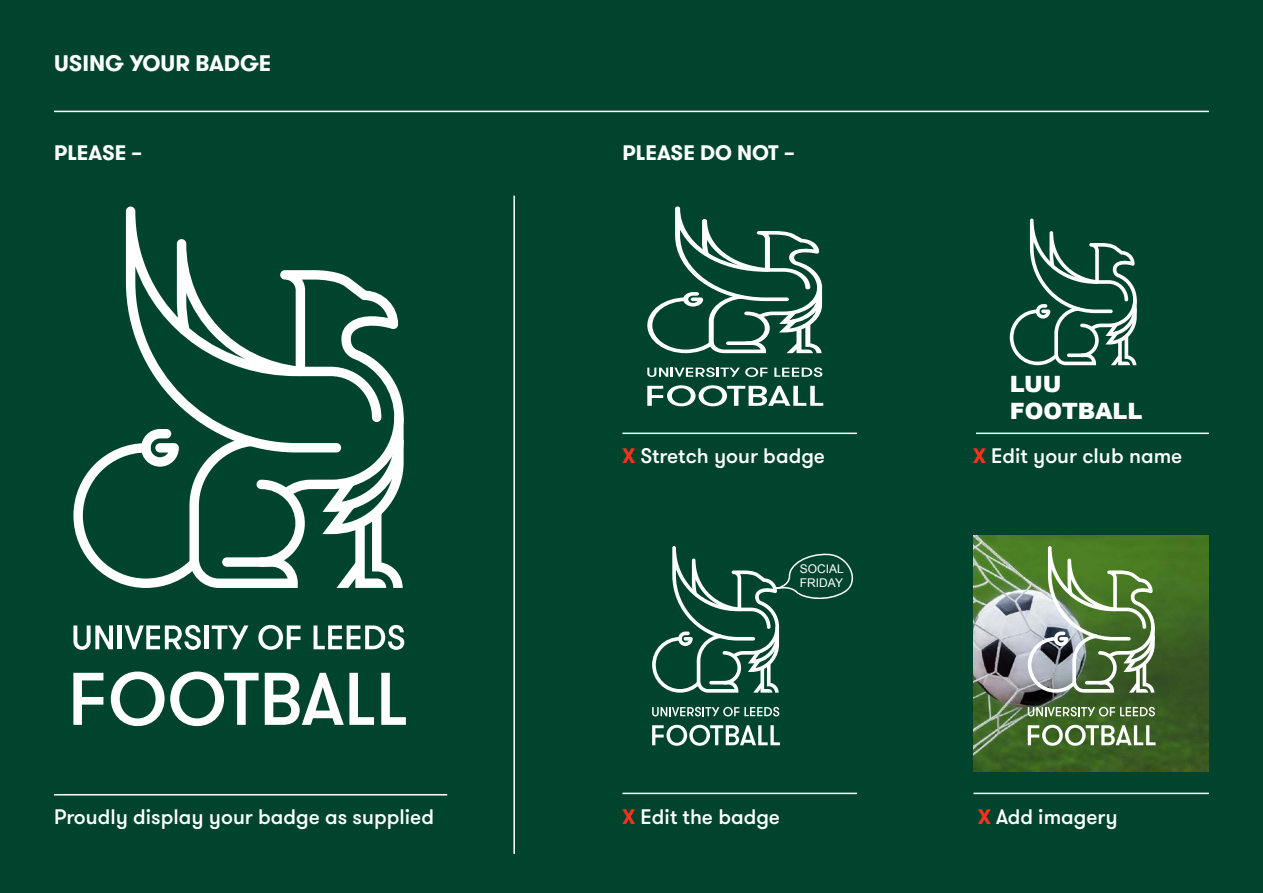
<style>
.page{position:relative;width:1263px;height:893px;background:#00442e}
.page>*{position:absolute;margin:0;border:0;box-sizing:border-box;transform-origin:0 0}
.t1{font:700 22.5px "GT Walsheim";color:#fff}
.t2{font:900 22.5px/27px "Arial";color:#fff}
.t3{font:500 21px "GT Walsheim";color:#fff}
.t4{font:700 21px "GT Walsheim";color:#fff}
.t5{font:12px/14.4px "Arial";color:#fff}
.s1{font-weight:700;color:#ff301b}
</style>
<div class="page">
<svg style="left:647px;top:207px;width:175px;height:146px"></svg>
<svg style="left:647px;top:367px;width:120px;height:10px"></svg>
<svg style="left:774px;top:367px;width:48px;height:10px"></svg>
<svg style="left:647px;top:385px;width:176px;height:21px"></svg>
<svg style="left:1010px;top:219px;width:127px;height:146px"></svg>
<svg style="left:652px;top:707px;width:127px;height:9px"></svg>
<svg style="left:652px;top:725px;width:128px;height:21px"></svg>
<svg style="left:652px;top:546px;width:202px;height:147px"></svg>
<img style="left:973px;top:536px;width:236px;height:235px">
<svg style="left:1028px;top:546px;width:127px;height:147px"></svg>
<svg style="left:1028px;top:707px;width:127px;height:9px"></svg>
<svg style="left:1028px;top:725px;width:127px;height:21px"></svg>
<hr style="left:622px;top:433px;width:235px;height:1px;background:#fff">
<hr style="left:54px;top:794px;width:393px;height:1px;background:#fff">
<hr style="left:976px;top:433px;width:233px;height:1px;background:#fff">
<hr style="left:622px;top:793px;width:235px;height:1px;background:#fff">
<hr style="left:973px;top:793px;width:236px;height:1px;background:#fff">
<svg style="left:126px;top:207px;width:12px;height:32px"></svg>
<svg style="left:73px;top:239px;width:331px;height:349px"></svg>
<svg style="left:73px;top:625px;width:40px;height:25px"></svg>
<hr style="left:118px;top:625px;width:4px;height:24px;background:#fff">
<svg style="left:125px;top:625px;width:76px;height:25px"></svg>
<hr style="left:205px;top:625px;width:4px;height:24px;background:#fff">
<svg style="left:212px;top:625px;width:36px;height:24px"></svg>
<svg style="left:258px;top:625px;width:42px;height:25px"></svg>
<svg style="left:314px;top:625px;width:90px;height:25px"></svg>
<svg style="left:73px;top:673px;width:30px;height:52px"></svg>
<svg style="left:111px;top:671px;width:148px;height:55px"></svg>
<svg style="left:265px;top:673px;width:109px;height:52px"></svg>
<svg style="left:381px;top:673px;width:25px;height:52px"></svg>
<hr style="left:54px;top:111px;width:1155px;height:1px;background:#fff">
<hr style="left:513px;top:196px;width:2px;height:658px;background:#fff">
<p class="t1" style="left:54px;top:48px;width:219px">USING YOUR BADGE</p>
<p class="t4" style="left:54px;top:139px;width:90px">PLEASE –</p>
<p class="t4" style="left:622px;top:139px;width:174px">PLEASE DO NOT –</p>
<p class="t3" style="left:622px;top:442px;width:204px"><span class="s1">X</span> Stretch your badge</p>
<p class="t5" style="left:800px;top:562px;width:46px">SOCIAL<br>FRIDAY</p>
<p class="t2" style="left:1010px;top:369px;width:134px">LUU<br>FOOTBALL</p>
<p class="t3" style="left:973px;top:442px;width:211px"><span class="s1">X</span> Edit your club name</p>
<p class="t3" style="left:54px;top:804px;width:382px">Proudly display your badge as supplied</p>
<p class="t3" style="left:622px;top:804px;width:159px"><span class="s1">X</span> Edit the badge</p>
<p class="t3" style="left:978px;top:804px;width:141px"><span class="s1">X</span> Add imagery</p>
</div>
